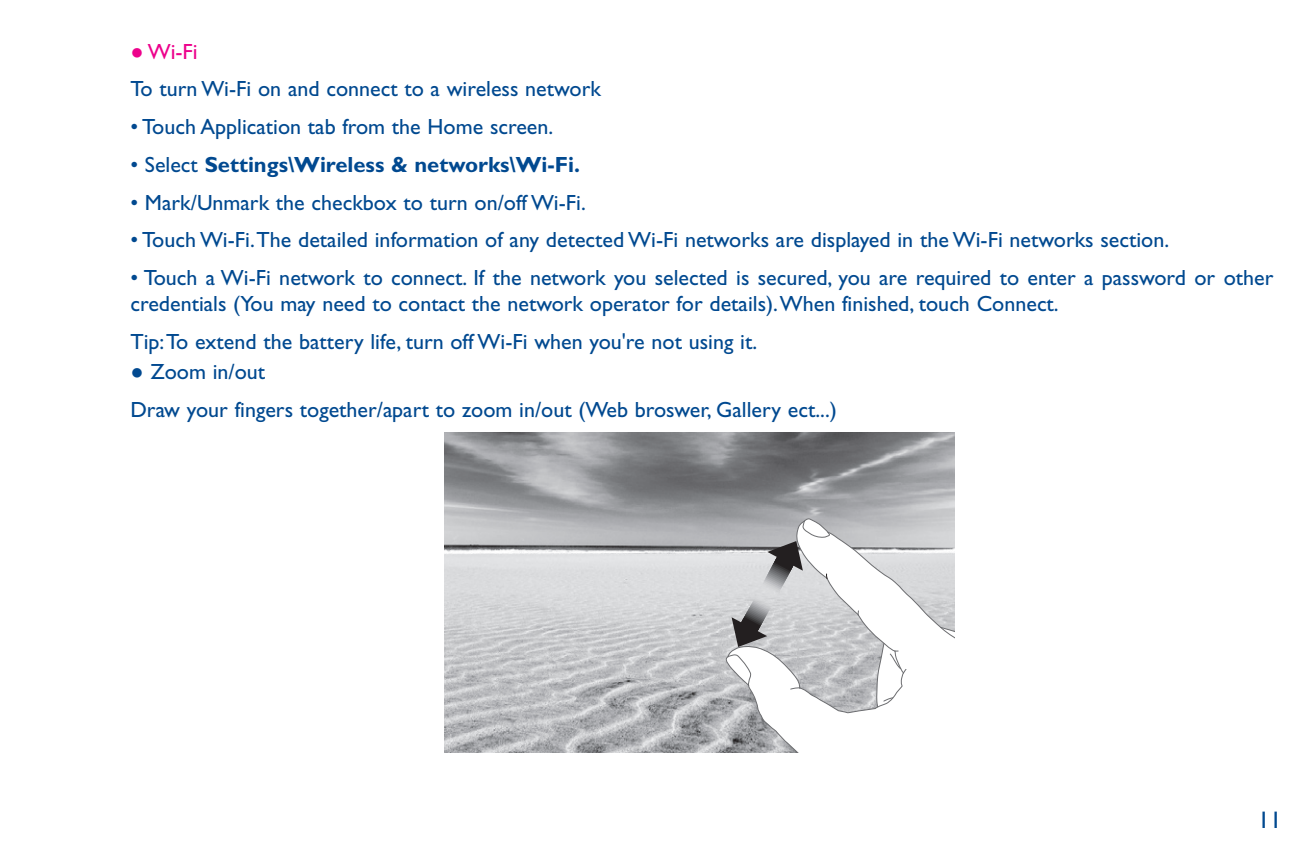
<style>
.page{position:relative;width:1316px;height:862px;background:#fff}
.page>*{position:absolute;margin:0;border:0;box-sizing:border-box;transform-origin:0 0}
.t1{font:24px "Gill Sans Std";color:#014990}
.t2{font:22px/37.6px "Gill Sans Std";color:#014990}
.t3{font:700 22px "Gill Sans Std";color:#014990}
.s1{font-family:"Arial";color:#ed028c}
.s2{color:#ed028c}
.s3{font-weight:400}
.s4{font-family:"Arial"}
</style>
<div class="page">
<img style="left:444px;top:433px;width:510px;height:319px">
<svg style="left:725px;top:518px;width:229px;height:234px"></svg>
<svg style="left:939px;top:626px;width:15px;height:19px"></svg>
<svg style="left:727px;top:654px;width:23px;height:32px"></svg>
<svg style="left:790px;top:687px;width:10px;height:2px"></svg>
<svg style="left:857px;top:610px;width:2px;height:6px"></svg>
<svg style="left:731px;top:520px;width:98px;height:127px;background:#bababc"></svg>
<svg style="left:876px;top:642px;width:44px;height:71px"></svg>
<p class="t2" style="left:130px;top:32px;width:472px"><span class="s1">●</span> <span class="s2">Wi-Fi<br></span>To turn Wi-Fi on and connect to a wireless network</p>
<p class="t2" style="left:130px;top:108px;width:424px">• Touch Application tab from the Home screen.</p>
<p class="t3" style="left:130px;top:151px;width:451px"><span class="s3">• Select</span> Settings\Wireless &amp; networks\Wi-Fi.</p>
<p class="t2" style="left:130px;top:183px;width:457px">• Mark/Unmark the checkbox to turn on/off Wi-Fi.</p>
<p class="t2" style="left:130px;top:221px;width:1040px">• Touch Wi-Fi. The detailed information of any detected Wi-Fi networks are displayed in the Wi-Fi networks section.</p>
<p class="t2" style="left:130px;top:264px;width:1144px;line-height:26.4px">• Touch a Wi-Fi network to connect. If the network you selected is secured, you are required to enter a password or other credentials (You may need to contact the network operator for details). When finished, touch Connect.</p>
<p class="t2" style="left:130px;top:323px;width:628px">Tip: To extend the battery life, turn off Wi-Fi when you're not using it.</p>
<p class="t2" style="left:130px;top:353px;width:708px"><span class="s4">●</span> Zoom in/out<br>Draw your fingers together/apart to zoom in/out (Web broswer, Gallery ect...)</p>
<p class="t1" style="left:1257px;top:806px;width:25px">11</p>
</div>
